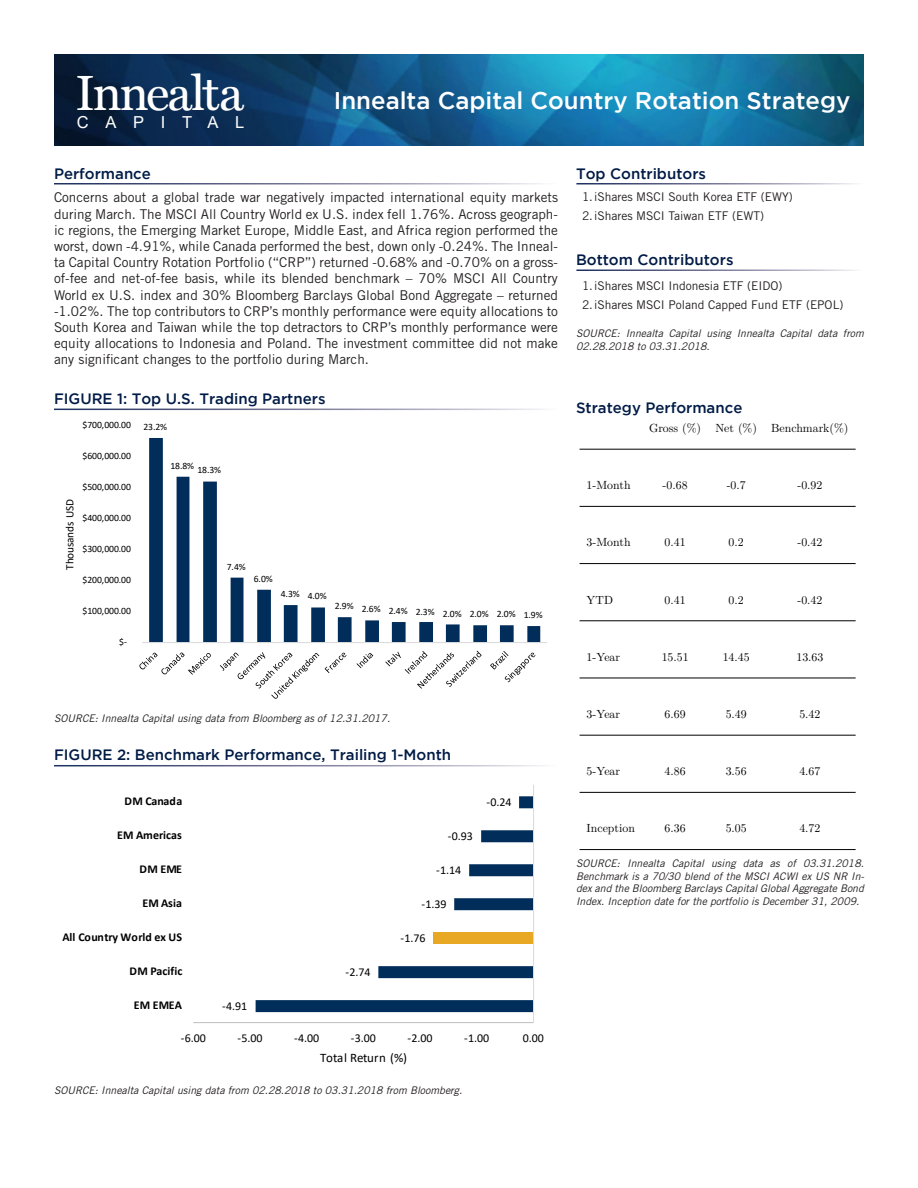
<style>
.page{position:relative;width:918px;height:1188px;background:#fff}
.page>*{position:absolute;margin:0;border:0;box-sizing:border-box;transform-origin:0 0}
.t1{font:49.5px "Miller Text";letter-spacing:-.045em;color:#fff}
.t2{font:500 24px "Gotham";color:#fff}
.t3{font:16.5px "Arial";letter-spacing:1.01em;color:#fff}
.t4{font:500 15px "Gotham";color:#001b46}
.t5{font:13.5px/16.2px "Trade Gothic LT Std";color:#231f20;text-align:justify}
.t6{font:13.05px "Calibri";letter-spacing:-.005em;color:#000}
.t7{font:12px "Trade Gothic LT Std";color:#231f20}
.t8{font:12px "Calibri";letter-spacing:-.005em;color:#000}
.t9{font:700 12px "Calibri";letter-spacing:.005em;color:#000}
.t10{font:11.85px "LM Roman 10";color:#000}
.t11{font:11.25px "Calibri";letter-spacing:-.025em;color:#000}
.t12{font:italic 10.5px/12.6px "Trade Gothic LT Std";color:#231f20;text-align:justify}
.t13{font:9.75px "Calibri";letter-spacing:-.005em;color:#000}
</style>
<div class="page">
<img style="left:54px;top:54px;width:810px;height:92px">
<svg style="left:256px;top:796px;width:277px;height:216px"></svg>
<hr style="left:193px;top:1022px;width:341px;height:1px;background:#bfbfbf">
<hr style="left:533px;top:785px;width:1px;height:238px;background:#d9d9d9">
<svg style="left:149px;top:438px;width:391px;height:204px"></svg>
<hr style="left:142px;top:642px;width:405px;height:1px;background:#d9d9d9">
<svg style="left:139px;top:652px;width:72px;height:23px"></svg>
<svg style="left:220px;top:652px;width:127px;height:47px"></svg>
<svg style="left:356px;top:653px;width:17px;height:15px"></svg>
<svg style="left:385px;top:650px;width:97px;height:39px"></svg>
<svg style="left:490px;top:651px;width:46px;height:32px"></svg>
<hr style="left:580px;top:449px;width:276px;height:1px;background:#000">
<hr style="left:580px;top:506px;width:276px;height:1px;background:#000">
<hr style="left:580px;top:563px;width:276px;height:1px;background:#000">
<hr style="left:580px;top:621px;width:276px;height:1px;background:#000">
<hr style="left:580px;top:678px;width:276px;height:1px;background:#000">
<hr style="left:580px;top:735px;width:276px;height:1px;background:#000">
<hr style="left:580px;top:792px;width:276px;height:1px;background:#000">
<hr style="left:580px;top:849px;width:276px;height:1px;background:#000">
<p class="t1" style="left:75px;top:64px;width:170px">Innealta</p>
<p class="t3" style="left:77px;top:110px;width:169px">CAPITAL</p>
<p class="t4" style="left:54px;top:165px;width:98px">Performance</p>
<p class="t2" style="left:334px;top:86px;width:518px">Innealta Capital Country Rotation Strategy</p>
<p class="t4" style="left:576px;top:165px;width:132px">Top Contributors</p>
<p class="t5" style="left:54px;top:189px;width:506px">Concerns about a global trade war negatively impacted international equity markets during March. The MSCI All Country World ex U.S. index fell 1.76%. Across geograph&shy;ic regions, the Emerging Market Europe, Middle East, and Africa region performed the worst, down -4.91%, while Canada performed the best, down only -0.24%. The Inneal&shy;ta Capital Country Rotation Portfolio (“CRP”) returned -0.68% and -0.70% on a gross&shy;of-fee and net-of-fee basis, while its blended benchmark – 70% MSCI All Country World ex U.S. index and 30% Bloomberg Barclays Global Bond Aggregate – returned -1.02%. The top contributors to CRP’s monthly performance were equity allocations to South Korea and Taiwan while the top detractors to CRP’s monthly performance were equity allocations to Indonesia and Poland. The investment committee did not make any significant changes to the portfolio during March.</p>
<p class="t4" style="left:54px;top:390px;width:273px">FIGURE 1: Top U.S. Trading Partners</p>
<p class="t11" style="left:62px;top:570px;width:72px;rotate:-90deg">Thousands USD</p>
<p class="t13" style="left:83px;top:418px;width:50px">$700,000.00</p>
<p class="t13" style="left:83px;top:449px;width:50px">$600,000.00</p>
<p class="t13" style="left:83px;top:480px;width:50px">$500,000.00</p>
<p class="t13" style="left:83px;top:511px;width:50px">$400,000.00</p>
<p class="t13" style="left:83px;top:542px;width:50px">$300,000.00</p>
<p class="t13" style="left:83px;top:573px;width:50px">$200,000.00</p>
<p class="t13" style="left:83px;top:604px;width:50px">$100,000.00</p>
<p class="t13" style="left:119px;top:635px;width:9px">$-</p>
<p class="t13" style="left:143px;top:420px;width:25px">23.2%</p>
<p class="t13" style="left:170px;top:459px;width:25px">18.8%</p>
<p class="t13" style="left:197px;top:463px;width:25px">18.3%</p>
<p class="t13" style="left:227px;top:560px;width:21px">7.4%</p>
<p class="t13" style="left:254px;top:572px;width:21px">6.0%</p>
<p class="t13" style="left:281px;top:588px;width:48px">4.3% 4.0%</p>
<p class="t13" style="left:335px;top:606px;width:209px">2.9% 2.6% 2.4% 2.3% 2.0% 2.0% 2.0% 1.9%</p>
<p class="t7" style="left:582px;top:190px;width:212px">1.iShares MSCI South Korea ETF (EWY)</p>
<p class="t7" style="left:582px;top:209px;width:184px">2.iShares MSCI Taiwan ETF (EWT)</p>
<p class="t4" style="left:576px;top:252px;width:159px">Bottom Contributors</p>
<p class="t7" style="left:582px;top:278px;width:202px">1.iShares MSCI Indonesia ETF (EIDO)</p>
<p class="t7" style="left:582px;top:297px;width:263px">2.iShares MSCI Poland Capped Fund ETF (EPOL)</p>
<p class="t12" style="left:576px;top:327px;width:289px">SOURCE: Innealta Capital using Innealta Capital data from<br>02.28.2018 to 03.31.2018.</p>
<p class="t4" style="left:576px;top:399px;width:168px">Strategy Performance</p>
<p class="t10" style="left:649px;top:419px;width:201px">Gross (%) Net (%) Benchmark(%)</p>
<p class="t10" style="left:587px;top:476px;width:45px">1-Month</p>
<p class="t10" style="left:663px;top:476px;width:26px">-0.68</p>
<p class="t10" style="left:727px;top:476px;width:21px">-0.7</p>
<p class="t10" style="left:797px;top:476px;width:26px">-0.92</p>
<p class="t10" style="left:587px;top:533px;width:45px">3-Month</p>
<p class="t10" style="left:665px;top:533px;width:23px">0.41</p>
<p class="t10" style="left:729px;top:533px;width:17px">0.2</p>
<p class="t10" style="left:797px;top:533px;width:26px">-0.42</p>
<p class="t10" style="left:587px;top:590px;width:28px">YTD</p>
<p class="t10" style="left:665px;top:590px;width:23px">0.41</p>
<p class="t10" style="left:729px;top:590px;width:17px">0.2</p>
<p class="t10" style="left:797px;top:590px;width:26px">-0.42</p>
<p class="t10" style="left:587px;top:647px;width:35px">1-Year</p>
<p class="t10" style="left:662px;top:647px;width:28px">15.51</p>
<p class="t10" style="left:723px;top:647px;width:28px">14.45</p>
<p class="t10" style="left:796px;top:647px;width:28px">13.63</p>
<p class="t12" style="left:54px;top:712px;width:338px">SOURCE: Innealta Capital using data from Bloomberg as of 12.31.2017.</p>
<p class="t4" style="left:54px;top:747px;width:399px">FIGURE 2: Benchmark Performance, Trailing 1-Month</p>
<p class="t9" style="left:125px;top:793px;width:59px">DM Canada</p>
<p class="t9" style="left:117px;top:827px;width:66px">EM Americas</p>
<p class="t8" style="left:448px;top:827px;width:27px">-0.93</p>
<p class="t9" style="left:139px;top:861px;width:44px">DM EME</p>
<p class="t8" style="left:436px;top:861px;width:27px">-1.14</p>
<p class="t9" style="left:142px;top:894px;width:41px">EM Asia</p>
<p class="t8" style="left:422px;top:895px;width:27px">-1.39</p>
<p class="t9" style="left:63px;top:928px;width:121px">All Country World ex US</p>
<p class="t8" style="left:401px;top:929px;width:27px">-1.76</p>
<p class="t9" style="left:130px;top:962px;width:54px">DM Pacific</p>
<p class="t8" style="left:345px;top:963px;width:27px">-2.74</p>
<p class="t9" style="left:134px;top:996px;width:50px">EM EMEA</p>
<p class="t8" style="left:222px;top:997px;width:27px">-4.91</p>
<p class="t8" style="left:487px;top:793px;width:27px">-0.24</p>
<p class="t8" style="left:181px;top:1029px;width:27px">-6.00</p>
<p class="t8" style="left:238px;top:1029px;width:27px">-5.00</p>
<p class="t8" style="left:294px;top:1029px;width:27px">-4.00</p>
<p class="t8" style="left:351px;top:1029px;width:27px">-3.00</p>
<p class="t8" style="left:408px;top:1029px;width:27px">-2.00</p>
<p class="t8" style="left:464px;top:1029px;width:27px">-1.00</p>
<p class="t8" style="left:523px;top:1029px;width:23px">0.00</p>
<p class="t6" style="left:320px;top:1049px;width:88px">Total Return (%)</p>
<p class="t12" style="left:54px;top:1084px;width:410px">SOURCE: Innealta Capital using data from 02.28.2018 to 03.31.2018 from Bloomberg.</p>
<p class="t10" style="left:587px;top:705px;width:35px">3-Year</p>
<p class="t10" style="left:665px;top:705px;width:23px">6.69</p>
<p class="t10" style="left:726px;top:705px;width:23px">5.49</p>
<p class="t10" style="left:799px;top:705px;width:23px">5.42</p>
<p class="t10" style="left:587px;top:762px;width:35px">5-Year</p>
<p class="t10" style="left:665px;top:762px;width:23px">4.86</p>
<p class="t10" style="left:726px;top:762px;width:23px">3.56</p>
<p class="t10" style="left:799px;top:762px;width:23px">4.67</p>
<p class="t10" style="left:587px;top:819px;width:50px">Inception</p>
<p class="t10" style="left:665px;top:819px;width:23px">6.36</p>
<p class="t10" style="left:726px;top:819px;width:23px">5.05</p>
<p class="t10" style="left:799px;top:819px;width:23px">4.72</p>
<p class="t12" style="left:576px;top:857px;width:290px">SOURCE: Innealta Capital using data as of 03.31.2018.<br>Benchmark is a 70/30 blend of the MSCI ACWI ex US NR In&shy;dex and the Bloomberg Barclays Capital Global Aggregate Bond Index. Inception date for the portfolio is December 31, 2009.</p>
</div>
